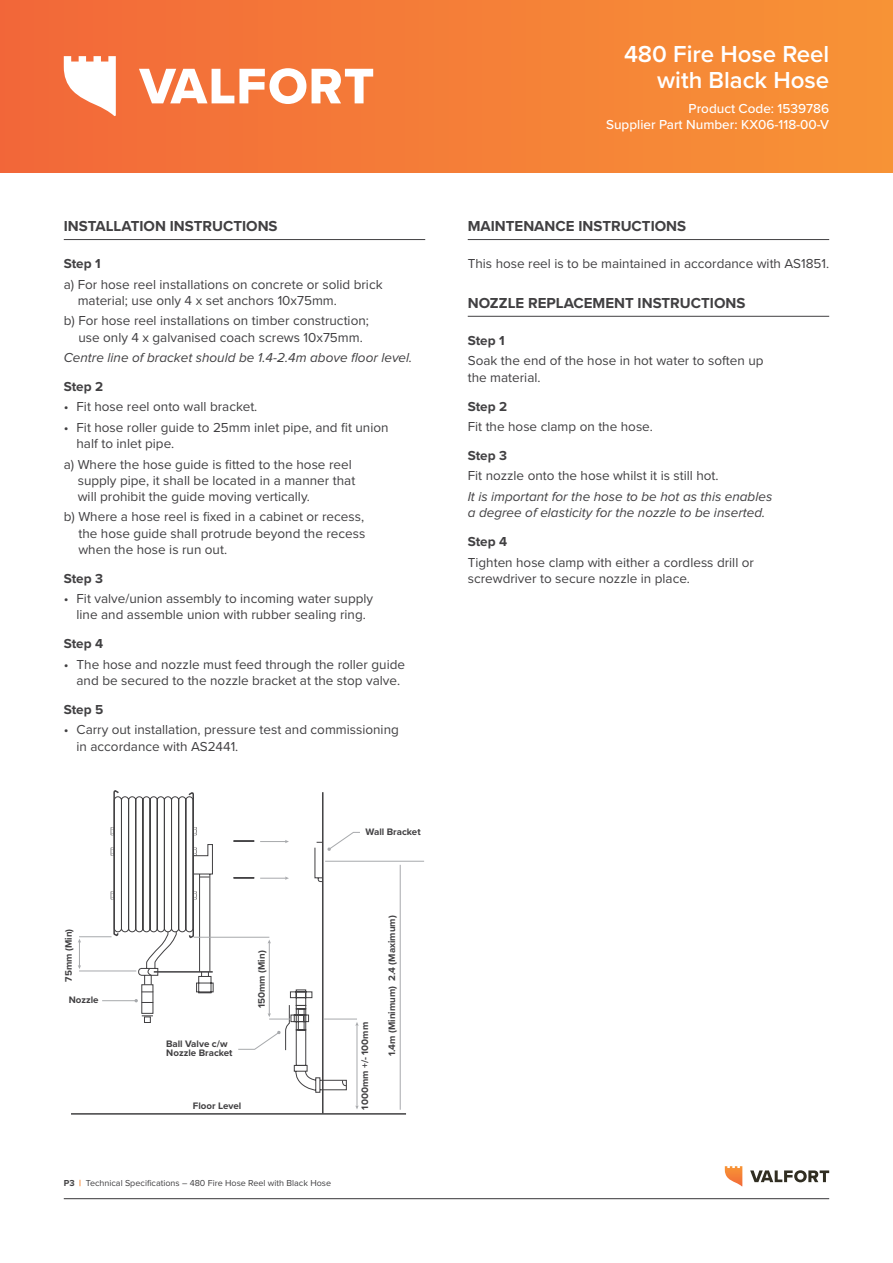
<style>
.page{position:relative;width:893px;height:1263px;background:#fff}
.page>*{position:absolute;margin:0;border:0;box-sizing:border-box;transform-origin:0 0}
.Product_Name{font:600 24px/25.8px "Proxima Nova";color:#fff;text-align:right}
.Subheader{font:700 15px "Proxima Nova";color:#414042}
.Body{font:13.5px/16.2px "Proxima Nova";color:#414042}
.Body-2{font:italic 13.5px/16.2px "Proxima Nova";color:#414042}
.Product_Description{font:500 13.5px/16.2px "Proxima Nova";color:#fff;text-align:right}
.Body_First{font:13.5px "Proxima Nova";color:#414042}
.Installation_Header{font:700 13.5px "Proxima Nova";color:#414042}
.t1{font:700 9.75px/9.4px "Proxima Nova";color:#414042}
.t2{font:9px "Proxima Nova";color:#414042}
.s1{font-weight:700}
.s2{font-weight:700;color:#f47b20}
</style>
<div class="page">
<div style="left:0;top:0;width:893px;height:172px;background:linear-gradient(to right,#f26839,#f79336)"></div>
<svg style="left:139px;top:68px;width:167px;height:36px"></svg>
<svg style="left:312px;top:69px;width:61px;height:34px"></svg>
<svg style="left:64px;top:56px;width:52px;height:60px"></svg>
<hr style="left:64px;top:1198px;width:765px;height:1px;background:#414042">
<svg style="left:750px;top:1170px;width:79px;height:12px"></svg>
<svg style="left:725px;top:1166px;width:17px;height:20px"></svg>
<hr style="left:64px;top:239px;width:361px;height:1px;background:#414042">
<hr style="left:468px;top:239px;width:361px;height:1px;background:#414042">
<hr style="left:468px;top:316px;width:361px;height:1px;background:#414042">
<div style="left:144px;top:1016px;width:7px;height:7px;border:1px solid #414042"></div>
<div style="left:141px;top:984px;width:12px;height:30px;border:1px solid #414042"></div>
<hr style="left:234px;top:840px;width:20px;height:2px;background:#414042">
<svg style="left:147px;top:841px;width:200px;height:252px"></svg>
<svg style="left:342px;top:1079px;width:5px;height:8px"></svg>
<hr style="left:71px;top:1113px;width:335px;height:1px;background:#414042">
<hr style="left:322px;top:792px;width:1px;height:321px;background:#414042">
<hr style="left:325px;top:861px;width:99px;height:1px;background:#a7a9ac">
<hr style="left:400px;top:865px;width:1px;height:245px;background:#a7a9ac">
<svg style="left:327px;top:832px;width:33px;height:19px"></svg>
<svg style="left:238px;top:1030px;width:43px;height:20px"></svg>
<svg style="left:260px;top:876px;width:29px;height:4px"></svg>
<svg style="left:260px;top:840px;width:29px;height:3px"></svg>
<hr style="left:102px;top:1000px;width:34px;height:1px;background:#a7a9ac">
<svg style="left:111px;top:790px;width:103px;height:213px"></svg>
<svg style="left:78px;top:939px;width:3px;height:30px"></svg>
<hr style="left:269px;top:942px;width:1px;height:72px;background:#a7a9ac">
<hr style="left:357px;top:1024px;width:1px;height:83px;background:#a7a9ac">
<hr style="left:79px;top:936px;width:33px;height:1px;background:#a7a9ac">
<hr style="left:79px;top:971px;width:57px;height:1px;background:#a7a9ac">
<hr style="left:194px;top:937px;width:75px;height:1px;background:#a7a9ac">
<svg style="left:268px;top:1013px;width:23px;height:7px"></svg>
<hr style="left:324px;top:1019px;width:33px;height:1px;background:#a7a9ac">
<p class="Subheader" style="left:64px;top:215px;width:215px">INSTALLATION INSTRUCTIONS</p>
<p class="Installation_Header" style="left:64px;top:254px;width:38px">Step 1</p>
<p class="Body" style="left:78px;top:275px;width:306px;text-indent:-14px">a) For hose reel installations on concrete or solid brick material; use only 4 x set anchors 10x75mm.</p>
<p class="Body" style="left:78px;top:312px;width:292px;text-indent:-15px">b) For hose reel installations on timber construction; use only 4 x galvanised coach screws 10x75mm.</p>
<p class="Body-2" style="left:64px;top:350px;width:350px">Centre line of bracket should be 1.4-2.4m above floor level.</p>
<p class="Installation_Header" style="left:64px;top:376px;width:41px">Step 2</p>
<p class="Body" style="left:64px;top:398px;width:195px">• Fit hose reel onto wall bracket.</p>
<p class="Body" style="left:77px;top:419px;width:314px;text-indent:-13px">• Fit hose roller guide to 25mm inlet pipe, and fit union half to inlet pipe.</p>
<p class="Body" style="left:78px;top:455px;width:279px;text-indent:-14px">a) Where the hose guide is fitted to the hose reel supply pipe, it shall be located in a manner that will prohibit the guide moving vertically.</p>
<p class="Body" style="left:78px;top:508px;width:288px;text-align:justify;text-indent:-15px">b) Where a hose reel is fixed in a cabinet or recess, the hose guide shall protrude beyond the recess when the hose is run out.</p>
<p class="Installation_Header" style="left:64px;top:568px;width:41px">Step 3</p>
<p class="Body" style="left:64px;top:590px;width:311px;text-align:center">• Fit valve/union assembly to incoming water supply line and assemble union with rubber sealing ring.</p>
<p class="Installation_Header" style="left:64px;top:634px;width:41px">Step 4</p>
<p class="Body" style="left:64px;top:656px;width:343px;text-align:center">• The hose and nozzle must feed through the roller guide and be secured to the nozzle bracket at the stop valve.</p>
<p class="Installation_Header" style="left:64px;top:699px;width:41px">Step 5</p>
<p class="Body" style="left:77px;top:721px;width:324px;text-indent:-13px">• Carry out installation, pressure test and commissioning in accordance with AS2441.</p>
<p class="t1" style="left:365px;top:827px;width:57px">Wall Bracket</p>
<p class="t1" style="left:64px;top:981px;width:54px;rotate:-90deg">75mm (Min)</p>
<p class="t1" style="left:69px;top:995px;width:31px">Nozzle</p>
<p class="t1" style="left:166px;top:1039px;width:68px">Ball Valve c/w<br>Nozzle Bracket</p>
<p class="t1" style="left:256px;top:1008px;width:59px;rotate:-90deg">150mm (Min)</p>
<p class="t1" style="left:193px;top:1100px;width:50px">Floor Level</p>
<p class="t2" style="left:64px;top:1177px;width:269px"><span class="s1">P3</span> <span class="s2">|</span> Technical Specifications – 480 Fire Hose Reel with Black Hose</p>
<p class="t1" style="left:360px;top:1109px;width:89px;rotate:-90deg">1000mm +/- 100mm</p>
<p class="t1" style="left:387px;top:1056px;width:142px;rotate:-90deg">1.4m (Minimum) 2.4 (Maximum)</p>
<p class="Product_Name" style="left:624px;top:41px;width:207px">480 Fire Hose Reel with Black Hose</p>
<p class="Product_Description" style="left:606px;top:100px;width:225px">Product Code: 1539786<br>Supplier Part Number: KX06-118-00-V</p>
<p class="Subheader" style="left:468px;top:215px;width:220px">MAINTENANCE INSTRUCTIONS</p>
<p class="Body_First" style="left:468px;top:254px;width:363px">This hose reel is to be maintained in accordance with AS1851.</p>
<p class="Subheader" style="left:468px;top:291px;width:279px">NOZZLE REPLACEMENT INSTRUCTIONS</p>
<p class="Installation_Header" style="left:468px;top:330px;width:38px">Step 1</p>
<p class="Body" style="left:468px;top:352px;width:297px">Soak the end of the hose in hot water to soften up the material.</p>
<p class="Installation_Header" style="left:468px;top:396px;width:41px">Step 2</p>
<p class="Body" style="left:468px;top:418px;width:187px">Fit the hose clamp on the hose.</p>
<p class="Installation_Header" style="left:468px;top:445px;width:41px">Step 3</p>
<p class="Body" style="left:468px;top:467px;width:252px">Fit nozzle onto the hose whilst it is still hot.</p>
<p class="Body-2" style="left:468px;top:489px;width:306px">It is important for the hose to be hot as this enables a degree of elasticity for the nozzle to be inserted.</p>
<p class="Installation_Header" style="left:468px;top:531px;width:41px">Step 4</p>
<p class="Body" style="left:468px;top:553px;width:288px">Tighten hose clamp with either a cordless drill or screwdriver to secure nozzle in place.</p>
</div>
